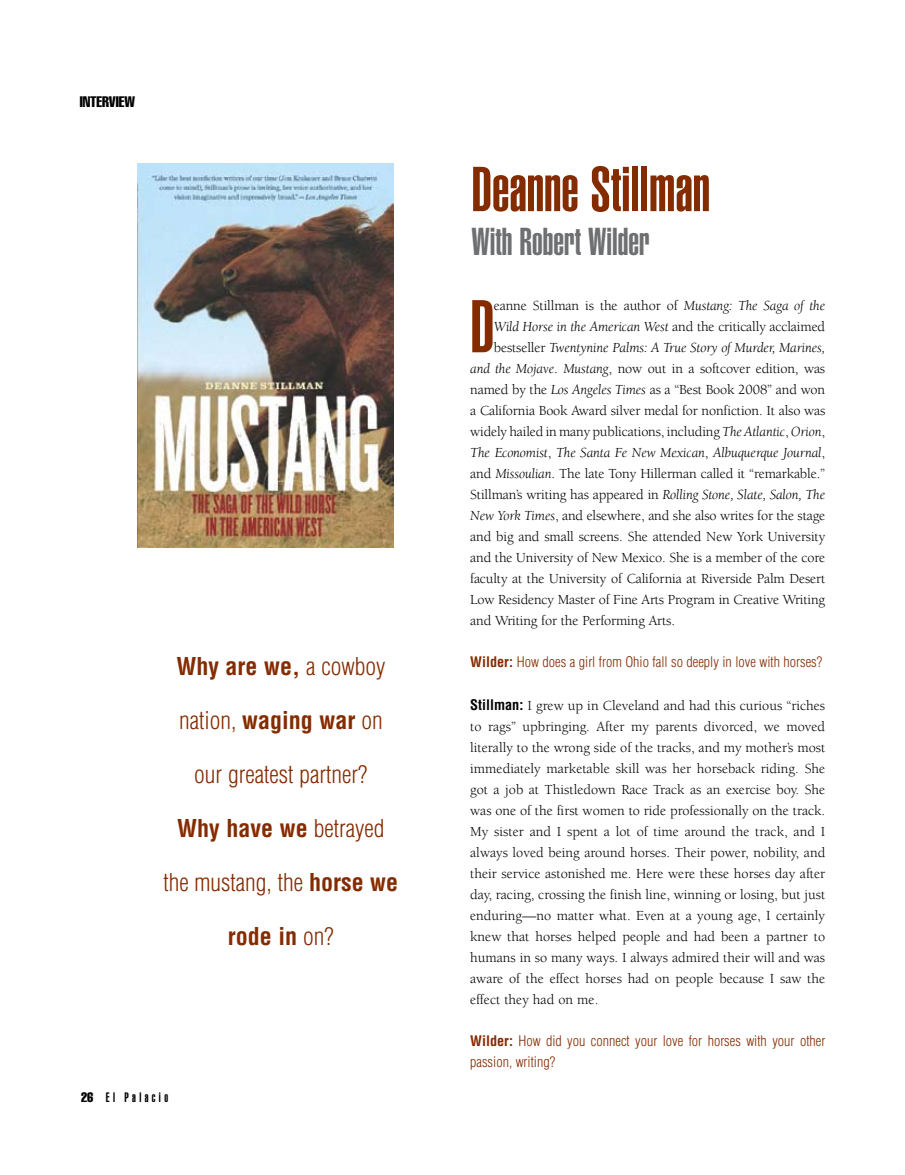
<style>
.page{position:relative;width:905px;height:1175px;background:#fff}
.page>*{position:absolute;margin:0;border:0;box-sizing:border-box;transform-origin:0 0}
.t1{font:900 extra-condensed 73.2px "Helvetica";color:#842b00}
.t2{font:900 extra-condensed 62.25px "Helvetica";color:#842b00}
.t3{font:900 extra-condensed 38.25px "Helvetica";color:#6d6f71}
.t4{font:300 condensed 24px "Helvetica";color:#842b00}
.t5{font:700 condensed 24px "Helvetica";color:#842b00}
.t6{font:extra-condensed 15px "Helvetica";color:#000}
.t7{font:14.25px/21px "Berkeley";letter-spacing:-.01em;color:#000;text-align:justify}
.t8{font:italic 14.25px "Berkeley";letter-spacing:-.01em;color:#000}
.t9{font:300 condensed 14.25px/21px "Helvetica";color:#842b00}
.t10{font:900 extra-condensed 13.5px "Helvetica";letter-spacing:.25em;color:#000}
.s1{font-weight:300}
.s2{font-weight:700}
.s3{font-weight:400}
.s4{font-style:italic}
.s5{font-style:normal}
.s6{font-family:"Helvetica";font-weight:700;font-stretch:condensed}
</style>
<div class="page">
<img style="left:138px;top:163px;width:255px;height:384px">
<p class="t6" style="left:80px;top:92px;width:57px">INTERVIEW</p>
<h3 class="t5" style="left:176px;top:651px;width:210px">Why are we, <span class="s1">a cowboy</span></h3>
<h3 class="t4" style="left:179px;top:706px;width:205px">nation, <span class="s2">waging war</span> on</h3>
<h3 class="t4" style="left:194px;top:760px;width:175px">our greatest partner?</h3>
<h3 class="t5" style="left:177px;top:813px;width:209px">Why have we <span class="s1">betrayed</span></h3>
<h3 class="t4" style="left:163px;top:868px;width:236px">the mustang, the <span class="s2">horse we</span></h3>
<h3 class="t5" style="left:228px;top:921px;width:107px">rode in <span class="s1">on?</span></h3>
<p class="t10" style="left:81px;top:1089px;width:89px"><span class="s3">26</span> El Palacio</p>
<h2 class="t2" style="left:471px;top:153px;width:240px">Deanne Stillman</h2>
<h3 class="t3" style="left:471px;top:219px;width:180px">With Robert Wilder</h3>
<h1 class="t1" style="left:470px;top:284px;width:26px">D</h1>
<p class="t7" style="left:494px;top:295px;width:333px">eanne Stillman is the author of <span class="s4">Mustang: The Saga of the</span></p>
<p class="t8" style="left:494px;top:319px;width:333px">Wild Horse in the American West <span class="s5">and the critically acclaimed</span></p>
<p class="t8" style="left:494px;top:340px;width:333px"><span class="s5">bestseller</span> Twentynine Palms: A True Story of Murder, Marines,</p>
<p class="t7" style="left:470px;top:358px;width:356px"><span class="s4">and the Mojave</span>. <span class="s4">Mustang</span>, now out in a softcover edition, was</p>
<p class="t7" style="left:470px;top:380px;width:356px">named by the <span class="s4">Los Angeles Times</span> as a “Best Book 2008” and won</p>
<p class="t7" style="left:470px;top:401px;width:356px">a California Book Award silver medal for nonfiction. It also was</p>
<p class="t7" style="left:470px;top:422px;width:356px">widely hailed in many publications, including <span class="s4">The Atlantic</span>, <span class="s4">Orion</span>,</p>
<p class="t8" style="left:470px;top:445px;width:356px">The Economist<span class="s5">,</span> The Santa Fe New Mexican<span class="s5">,</span> Albuquerque Journal<span class="s5">,</span></p>
<p class="t7" style="left:470px;top:464px;width:356px">and <span class="s4">Missoulian</span>. The late Tony Hillerman called it “remarkable.”</p>
<p class="t7" style="left:470px;top:485px;width:356px">Stillman’s writing has appeared in <span class="s4">Rolling Stone, Slate, Salon, The</span></p>
<p class="t7" style="left:470px;top:506px;width:356px"><span class="s4">New York Times</span>, and elsewhere, and she also writes for the stage</p>
<p class="t7" style="left:470px;top:527px;width:356px">and big and small screens. She attended New York University</p>
<p class="t7" style="left:470px;top:548px;width:356px">and the University of New Mexico. She is a member of the core</p>
<p class="t7" style="left:470px;top:569px;width:356px">faculty at the University of California at Riverside Palm Desert</p>
<p class="t7" style="left:470px;top:590px;width:356px">Low Residency Master of Fine Arts Program in Creative Writing</p>
<p class="t7" style="left:470px;top:611px;width:206px">and Writing for the Performing Arts.</p>
<p class="t9" style="left:470px;top:651px;width:353px"><span class="s2">Wilder:</span> How does a girl from Ohio fall so deeply in love with horses?</p>
<p class="t7" style="left:470px;top:695px;width:356px"><span class="s6">Stillman:</span> I grew up in Cleveland and had this curious “riches to rags” upbringing. After my parents divorced, we moved literally to the wrong side of the tracks, and my mother’s most immediately marketable skill was her horseback riding. She got a job at Thistledown Race Track as an exercise boy. She was one of the first women to ride professionally on the track.<br>My sister and I spent a lot of time around the track, and I always loved being around horses. Their power, nobility, and their service astonished me. Here were these horses day after day, racing, crossing the finish line, winning or losing, but just enduring—no matter what. Even at a young age, I certainly knew that horses helped people and had been a partner to humans in so many ways. I always admired their will and was aware of the effect horses had on people because I saw the effect they had on me.</p>
<p class="t9" style="left:470px;top:1030px;width:356px"><span class="s2">Wilder:</span> How did you connect your love for horses with your other passion, writing?</p>
</div>
